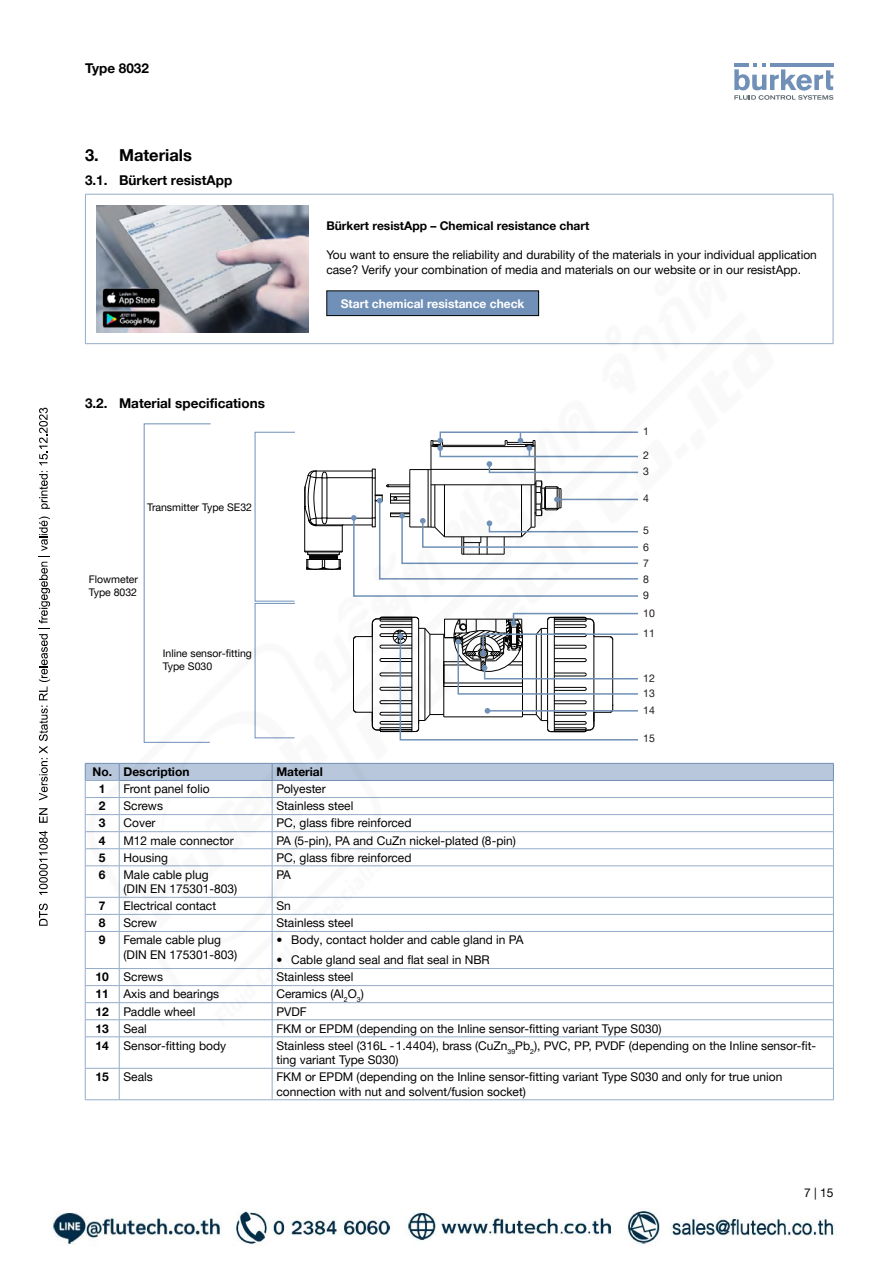
<style>
.page{position:relative;width:893px;height:1263px;background:#fff}
.page>*{position:absolute;margin:0;border:0;box-sizing:border-box;transform-origin:0 0}
.t1{font:700 16.5px "Helvetica Neue LTW1 G";color:#000}
.t2{font:700 13.5px "Helvetica Neue LTW1 G";color:#000}
.t3{font:12px/14.4px "Helvetica Neue LTW1 G";color:#000}
.t4{font:700 12px "Helvetica Neue LTW1 G";color:#000}
.t5{font:700 12px "Helvetica Neue LTW1 G";color:#fff}
.t6{font:10.5px/12.6px "Helvetica Neue LTW1 G";color:#000}
.t7{font:10.5px/16px "Helvetica Neue LTW1 G";color:#1e181a}
.s1{font-weight:700}
</style>
<div class="page">
<svg style="left:734px;top:63px;width:99px;height:37px"></svg>
<hr style="left:85px;top:194px;width:233px;height:1px;background:#94acc9">
<hr style="left:85px;top:195px;width:1px;height:148px;background:#94acc9">
<hr style="left:318px;top:194px;width:515px;height:1px;background:#94acc9">
<hr style="left:833px;top:195px;width:1px;height:148px;background:#94acc9">
<img style="left:96px;top:205px;width:213px;height:23px">
<hr style="left:119px;top:1036px;width:153px;height:1px;background:#94acc9">
<hr style="left:272px;top:1036px;width:562px;height:1px;background:#94acc9">
<hr style="left:272px;top:1037px;width:1px;height:31px;background:#94acc9">
<hr style="left:119px;top:1068px;width:153px;height:1px;background:#94acc9">
<hr style="left:272px;top:1068px;width:562px;height:1px;background:#94acc9">
<hr style="left:272px;top:1068px;width:1px;height:31px;background:#94acc9">
<hr style="left:119px;top:1099px;width:153px;height:1px;background:#94acc9">
<hr style="left:272px;top:1099px;width:562px;height:1px;background:#94acc9">
<hr style="left:833px;top:1037px;width:1px;height:31px;background:#94acc9">
<hr style="left:833px;top:1068px;width:1px;height:31px;background:#94acc9">
<hr style="left:85px;top:1036px;width:34px;height:1px;background:#94acc9">
<hr style="left:85px;top:1037px;width:1px;height:31px;background:#94acc9">
<hr style="left:119px;top:1037px;width:1px;height:31px;background:#94acc9">
<hr style="left:85px;top:1068px;width:34px;height:1px;background:#94acc9">
<hr style="left:85px;top:1068px;width:1px;height:31px;background:#94acc9">
<hr style="left:119px;top:1068px;width:1px;height:31px;background:#94acc9">
<hr style="left:85px;top:1099px;width:34px;height:1px;background:#94acc9">
<svg style="left:39px;top:903px;width:4px;height:23px"></svg>
<svg style="left:39px;top:832px;width:4px;height:63px"></svg>
<svg style="left:39px;top:808px;width:4px;height:15px"></svg>
<svg style="left:39px;top:516px;width:4px;height:284px"></svg>
<svg style="left:39px;top:471px;width:4px;height:38px"></svg>
<svg style="left:39px;top:408px;width:4px;height:57px"></svg>
<img style="left:51px;top:1211px;width:785px;height:34px">
<img style="left:43px;top:228px;width:791px;height:807px">
<p class="t2" style="left:85px;top:60px;width:65px">Type 8032</p>
<h1 class="t1" style="left:85px;top:145px;width:108px">3. Materials</h1>
<p class="t2" style="left:85px;top:172px;width:149px">3.1. Bürkert resistApp</p>
<p class="t2" style="left:85px;top:395px;width:181px">3.2. Material specifications</p>
<p class="t6" style="left:147px;top:501px;width:106px">Transmitter Type SE32</p>
<p class="t6" style="left:89px;top:573px;width:51px">Flowmeter<br>Type 8032</p>
<p class="t6" style="left:163px;top:647px;width:91px">Inline sensor-fitting<br>Type S030</p>
<p class="t4" style="left:326px;top:219px;width:265px">Bürkert resistApp – Chemical resistance chart</p>
<p class="t3" style="left:326px;top:248px;width:492px">You want to ensure the reliability and durability of the materials in your individual application case? Verify your combination of media and materials on our website or in our resistApp.</p>
<p class="t5" style="left:341px;top:296px;width:185px">Start chemical resistance check</p>
<p class="t7" style="left:643px;top:424px;width:7px">1</p>
<p class="t7" style="left:643px;top:447px;width:7px">2</p>
<p class="t7" style="left:643px;top:490px;width:7px">4</p>
<p class="t7" style="left:643px;top:464px;width:7px">3</p>
<p class="t7" style="left:643px;top:523px;width:7px">5</p>
<p class="t7" style="left:643px;top:539px;width:7px">6<br>7</p>
<p class="t7" style="left:643px;top:571px;width:7px">8<br>9</p>
<p class="t7" style="left:643px;top:602px;width:13px;line-height:20.5px">10<br>11</p>
<p class="t7" style="left:643px;top:670px;width:13px">12</p>
<p class="t7" style="left:643px;top:684px;width:13px;line-height:17px">13<br>14</p>
<p class="t7" style="left:643px;top:730px;width:13px">15</p>
<p class="t4" style="left:92px;top:764px;width:99px">No. Description</p>
<p class="t4" style="left:276px;top:764px;width:48px">Material</p>
<p class="t4" style="left:99px;top:782px;width:8px">1</p>
<p class="t3" style="left:123px;top:782px;width:88px">Front panel folio</p>
<p class="t3" style="left:276px;top:782px;width:51px">Polyester</p>
<p class="t4" style="left:99px;top:799px;width:8px">2</p>
<p class="t3" style="left:123px;top:799px;width:41px">Screws</p>
<p class="t3" style="left:276px;top:799px;width:78px">Stainless steel</p>
<p class="t4" style="left:99px;top:816px;width:8px">3</p>
<p class="t3" style="left:123px;top:816px;width:33px">Cover</p>
<p class="t3" style="left:276px;top:816px;width:137px">PC, glass fibre reinforced</p>
<p class="t4" style="left:99px;top:833px;width:8px">4</p>
<p class="t3" style="left:123px;top:833px;width:112px">M12 male connector</p>
<p class="t3" style="left:276px;top:833px;width:241px">PA (5-pin), PA and CuZn nickel-plated (8-pin)</p>
<p class="t4" style="left:99px;top:850px;width:8px">5</p>
<p class="t3" style="left:123px;top:850px;width:46px">Housing</p>
<p class="t3" style="left:276px;top:850px;width:137px">PC, glass fibre reinforced</p>
<p class="t4" style="left:99px;top:867px;width:8px">6</p>
<p class="t3" style="left:123px;top:867px;width:115px">Male cable plug<br>(DIN EN 175301‑803)</p>
<p class="t3" style="left:276px;top:867px;width:16px">PA</p>
<p class="t4" style="left:99px;top:898px;width:8px">7</p>
<p class="t3" style="left:123px;top:898px;width:94px">Electrical contact</p>
<p class="t3" style="left:276px;top:898px;width:16px">Sn</p>
<p class="t4" style="left:99px;top:915px;width:8px">8</p>
<p class="t3" style="left:123px;top:916px;width:35px">Screw</p>
<p class="t3" style="left:276px;top:916px;width:78px">Stainless steel</p>
<p class="t4" style="left:99px;top:933px;width:8px">9</p>
<p class="t3" style="left:123px;top:933px;width:115px">Female cable plug (DIN EN 175301‑803)</p>
<p class="t3" style="left:276px;top:933px;width:249px">• Body, contact holder and cable gland in PA</p>
<p class="t3" style="left:276px;top:953px;width:215px">• Cable gland seal and flat seal in NBR</p>
<p class="t3" style="left:96px;top:970px;width:69px"><span class="s1">10</span> Screws</p>
<p class="t3" style="left:276px;top:970px;width:78px">Stainless steel</p>
<p class="t3" style="left:96px;top:987px;width:125px"><span class="s1">11</span> Axis and bearings</p>
<p class="t3" style="left:276px;top:987px;width:89px">Ceramics (Al<sub>2</sub>O<sub>3</sub>)</p>
<p class="t3" style="left:96px;top:1004px;width:101px"><span class="s1">12</span> Paddle wheel</p>
<p class="t3" style="left:276px;top:1004px;width:32px">PVDF</p>
<p class="t3" style="left:96px;top:1021px;width:53px"><span class="s1">13</span> Seal</p>
<p class="t3" style="left:276px;top:1021px;width:387px">FKM or EPDM (depending on the Inline sensor-fitting variant Type S030)</p>
<p class="t3" style="left:96px;top:1038px;width:132px"><span class="s1">14</span> Sensor-fitting body</p>
<p class="t3" style="left:276px;top:1038px;width:541px">Stainless steel (316L -1.4404), brass (CuZn<sub>39</sub>Pb<sub>2</sub>), PVC, PP, PVDF (depending on the Inline sensor-fit&shy;ting variant Type S030)</p>
<p class="t3" style="left:96px;top:1069px;width:59px"><span class="s1">15</span> Seals</p>
<p class="t3" style="left:276px;top:1069px;width:508px">FKM or EPDM (depending on the Inline sensor-fitting variant Type S030 and only for true union connection with nut and solvent/fusion socket)</p>
<p class="t3" style="left:804px;top:1185px;width:31px">7 | 15</p>
</div>
